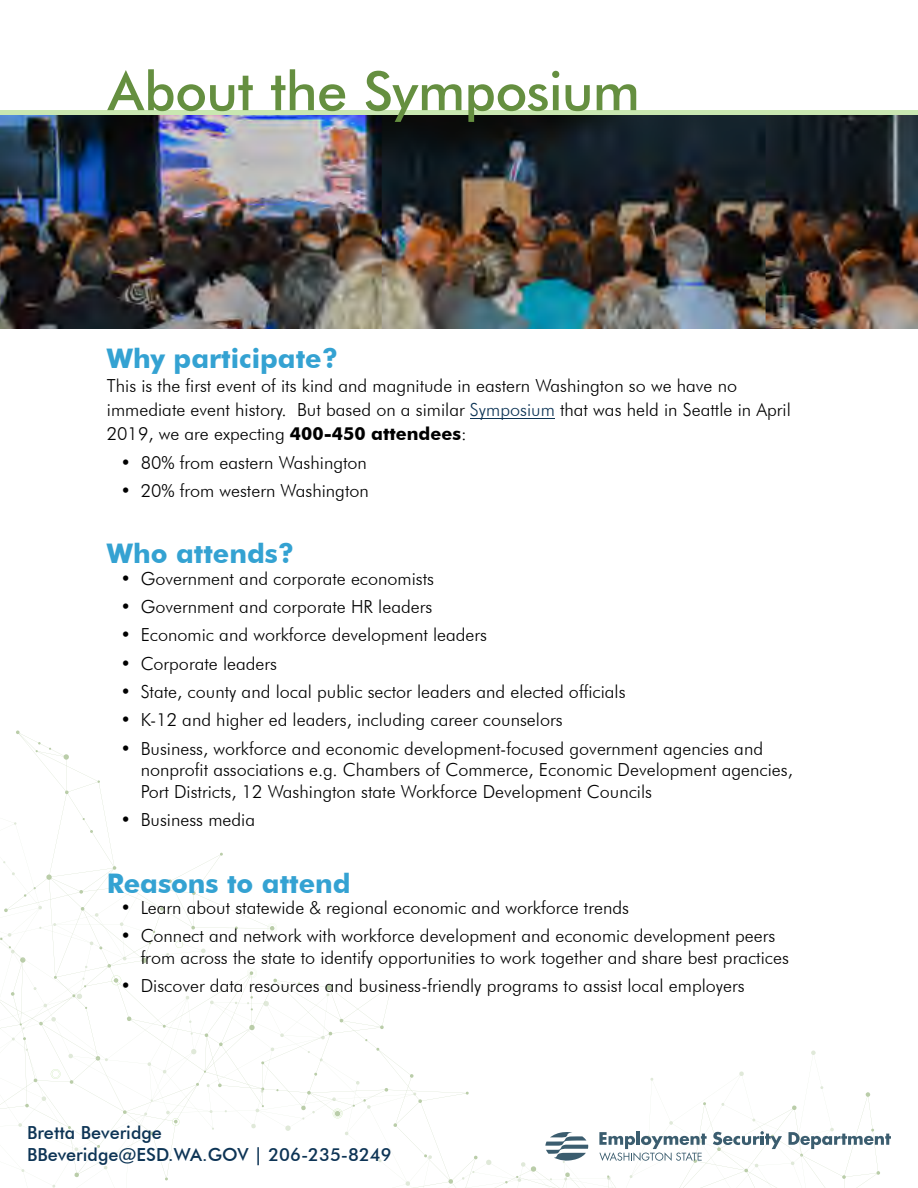
<style>
.page{position:relative;width:918px;height:1188px;background:#fff}
.page>*{position:absolute;margin:0;border:0;box-sizing:border-box;transform-origin:0 0}
.t1{font:500 54px "Futura BT";letter-spacing:-.015em;color:#658f40}
.t2{font:700 27px "Futura BT";color:#34a2d2}
.t3{font:300 18px/21.6px "Futura BT";color:#000}
.t4{font:500 18px/21.6px "Futura BT";color:#0d3455}
.s1{color:#0d3455}
.s2{font-weight:700}
</style>
<div class="page">
<svg style="left:0;top:884px;width:803px;height:304px"></svg>
<svg style="left:267px;top:923px;width:10px;height:10px"></svg>
<svg style="left:247px;top:968px;width:10px;height:10px"></svg>
<svg style="left:176px;top:941px;width:7px;height:7px"></svg>
<svg style="left:111px;top:975px;width:10px;height:10px"></svg>
<svg style="left:51px;top:1069px;width:10px;height:10px"></svg>
<svg style="left:172px;top:1118px;width:8px;height:8px"></svg>
<svg style="left:333px;top:1109px;width:10px;height:9px"></svg>
<svg style="left:713px;top:1131px;width:69px;height:18px"></svg>
<hr style="left:637px;top:1131px;width:3px;height:14px;background:#3b5d6f">
<svg style="left:789px;top:1132px;width:102px;height:17px"></svg>
<svg style="left:599px;top:1132px;width:108px;height:29px"></svg>
<svg style="left:545px;top:1131px;width:43px;height:30px"></svg>
<img style="left:0;top:115px;width:918px;height:213px">
<div style="left:0;top:110px;width:918px;height:5px;background:#c9e7b1"></div>
<hr style="left:470px;top:418px;width:85px;height:1px;background:#0d3455">
<h1 class="t1" style="left:108px;top:58px;width:533px">About the Symposium</h1>
<h2 class="t2" style="left:107px;top:342px;width:233px">Why participate?</h2>
<p class="t3" style="left:107px;top:374px;width:685px;line-height:24px">This is the first event of its kind and magnitude in eastern Washington so we have no immediate event history. But based on a similar <span class="s1">Symposium</span> that was held in Seattle in April<br>2019, we are expecting <span class="s2">400-450 attendees</span>:</p>
<p class="t3" style="left:120px;top:451px;width:248px">• 80% from eastern Washington</p>
<p class="t3" style="left:120px;top:480px;width:250px">• 20% from western Washington</p>
<h2 class="t2" style="left:107px;top:537px;width:189px">Who attends?</h2>
<p class="t3" style="left:120px;top:567px;width:315px">• Government and corporate economists</p>
<p class="t3" style="left:120px;top:596px;width:313px">• Government and corporate HR leaders</p>
<p class="t3" style="left:120px;top:624px;width:368px">• Economic and workforce development leaders</p>
<p class="t3" style="left:120px;top:652px;width:158px">• Corporate leaders</p>
<p class="t3" style="left:120px;top:681px;width:507px">• State, county and local public sector leaders and elected officials</p>
<p class="t3" style="left:120px;top:709px;width:444px">• K-12 and higher ed leaders, including career counselors</p>
<p class="t3" style="left:141px;top:737px;width:654px;text-indent:-20px">• Business, workforce and economic development-focused government agencies and nonprofit associations e.g. Chambers of Commerce, Economic Development agencies,<br>Port Districts, 12 Washington state Workforce Development Councils</p>
<p class="t3" style="left:120px;top:809px;width:136px">• Business media</p>
<h2 class="t2" style="left:107px;top:867px;width:245px">Reasons to attend</h2>
<p class="t3" style="left:120px;top:897px;width:510px">• Learn about statewide &amp; regional economic and workforce trends</p>
<p class="t3" style="left:141px;top:925px;width:650px;text-indent:-20px">• Connect and network with workforce development and economic development peers from across the state to identify opportunities to work together and share best practices</p>
<p class="t3" style="left:120px;top:975px;width:626px">• Discover data resources and business-friendly programs to assist local employers</p>
<p class="t4" style="left:27px;top:1122px;width:366px">Bretta Beveridge<br>BBeveridge@ESD.WA.GOV | 206-235-8249</p>
</div>
